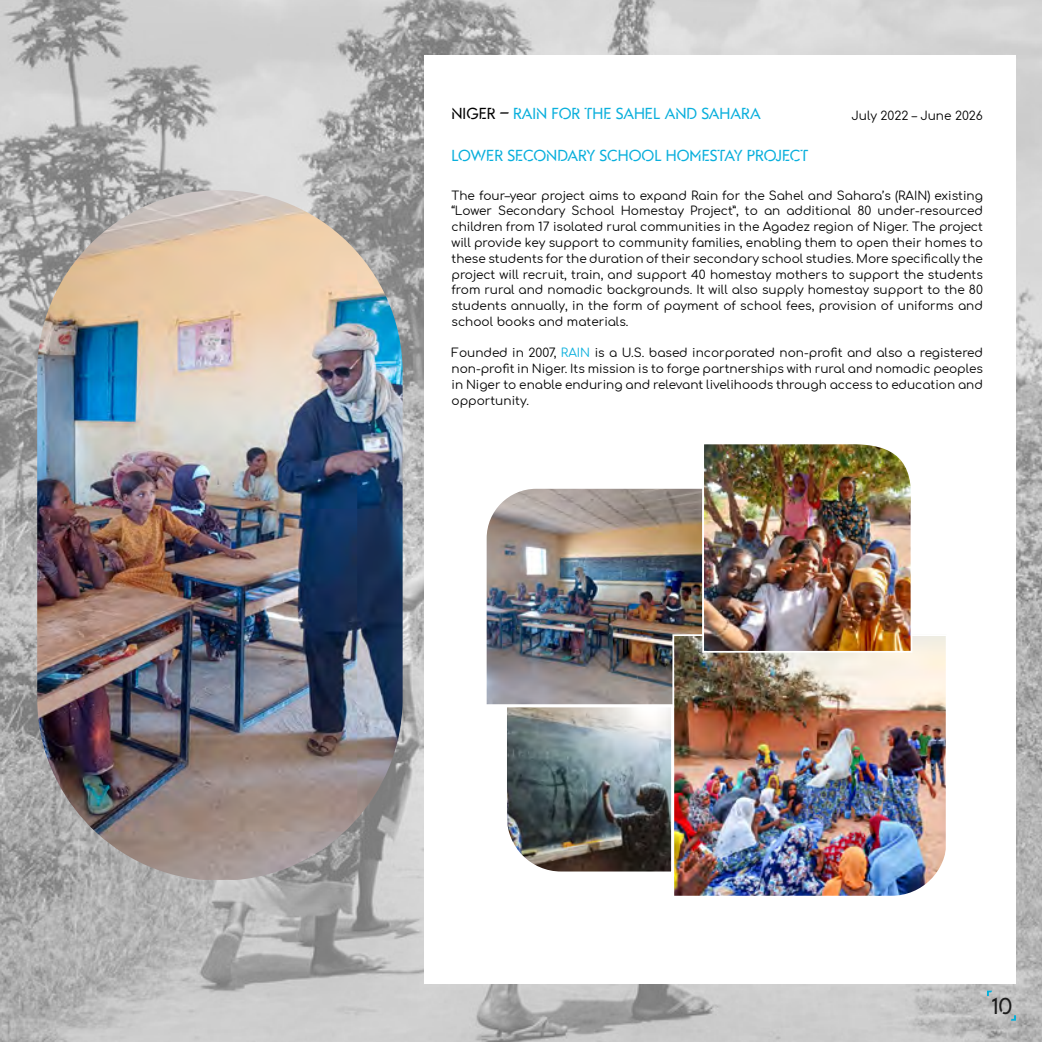
<style>
.page{position:relative;width:1042px;height:1042px;background:#fff}
.page>*{position:absolute;margin:0;border:0;box-sizing:border-box;transform-origin:0 0}
.t1{font:25.2px "Gandur Stencil";color:#1c1c1c}
.t2{font:17.5px "Gandur Stencil";color:#09afdc}
.t3{font:12.08px/15.8px "Comfortaa";color:#000;text-align:justify}
.s1{color:#000}
.s2{color:#09afdc}
</style>
<div class="page">
<img style="left:0;top:0;width:1042px;height:1042px">
<div style="left:425px;top:56px;width:591px;height:928px;background:#fff"></div>
<img style="left:37px;top:190px;width:366px;height:690px">
<svg style="left:987px;top:990px;width:5px;height:6px"></svg>
<svg style="left:1011px;top:1015px;width:5px;height:5px"></svg>
<img style="left:507px;top:707px;width:164px;height:165px">
<img style="left:487px;top:489px;width:214px;height:215px">
<img style="left:671px;top:633px;width:275px;height:263px">
<img style="left:701px;top:444px;width:214px;height:209px">
<h2 class="t2" style="left:451px;top:104px;width:311px"><span class="s1">NIGER –</span> RAIN FOR THE SAHEL AND SAHARA</h2>
<h2 class="t2" style="left:451px;top:146px;width:358px">LOWER SECONDARY SCHOOL HOMESTAY PROJECT</h2>
<p class="t3" style="left:451px;top:186px;width:533px">The four–year project aims to expand Rain for the Sahel and Sahara’s (RAIN) existing “Lower Secondary School Homestay Project”, to an additional 80 under-resourced children from 17 isolated rural communities in the Agadez region of Niger. The project will provide key support to community families, enabling them to open their homes to these students for the duration of their secondary school studies. More specifically the project will recruit, train, and support 40 homestay mothers to support the students from rural and nomadic backgrounds. It will also supply homestay support to the 80 students annually, in the form of payment of school fees, provision of uniforms and school books and materials.</p>
<p class="t3" style="left:451px;top:343px;width:533px">Founded in 2007, <span class="s2">RAIN</span> is a U.S. based incorporated non-profit and also a registered non-profit in Niger. Its mission is to forge partnerships with rural and nomadic peoples in Niger to enable enduring and relevant livelihoods through access to education and opportunity.</p>
<p class="t3" style="left:851px;top:106px;width:133px">July 2022 – June 2026</p>
<h1 class="t1" style="left:992px;top:992px;width:22px">10</h1>
</div>
